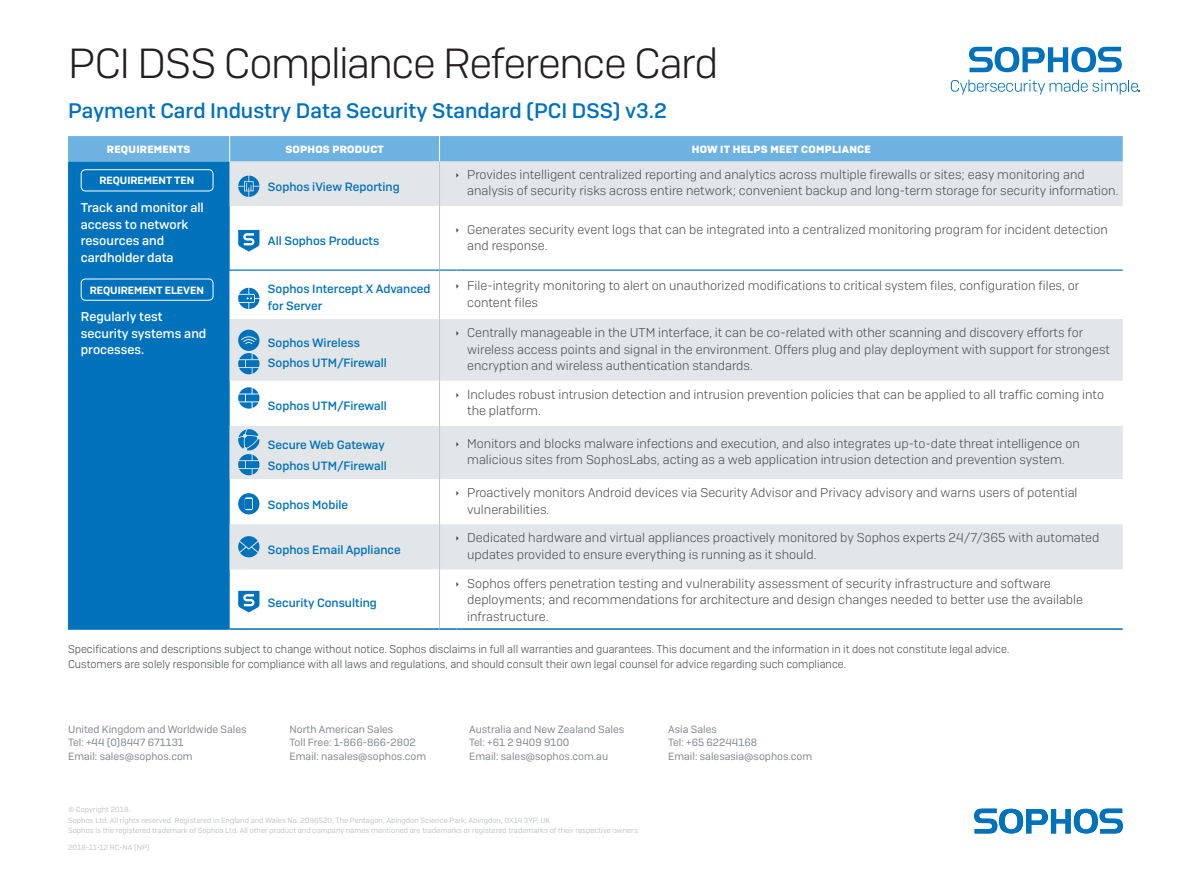
<style>
.page{position:relative;width:1191px;height:893px;background:#fff}
.page>*{position:absolute;margin:0;border:0;box-sizing:border-box;transform-origin:0 0}
.Title_3{font:300 42px "Sophos Sans";letter-spacing:-.035em;color:#231f20}
.Hyperlink{font:500 21px "Sophos Sans";color:#0072bc}
.t1{font:300 12.75px/16.5px "Sophos Sans";color:#4b4c4d}
.Table_Left_Column{font:500 12.75px/16.5px "Sophos Sans";color:#fff}
.Hyperlink_Body_Copy{font:500 12px/16.5px "Sophos Sans";color:#0072bc}
.Subheading_2{font:300 11.25px/15px "Sophos Sans";color:#43494d}
.t2{font:10.5px/13.5px "Sophos Sans";color:#81898e}
.Subhead{font:700 10.5px "Sophos Sans";letter-spacing:.025em;color:#fff}
.Table_Left_Column-2{font:600 10.5px "Sophos Sans";color:#fff}
.t3{font:7.5px/10.5px "Sophos Sans";color:#c2c6c9}
</style>
<div class="page">
<svg style="left:974px;top:809px;width:149px;height:24px"></svg>
<div style="left:68px;top:162px;width:162px;height:466px;background:#0072bc"></div>
<svg style="left:230px;top:162px;width:892px;height:407px;fill:#e3e6e8"></svg>
<svg style="left:230px;top:271px;width:892px;height:48px"></svg>
<svg style="left:68px;top:136px;width:1054px;height:26px;background:#71b3e2"></svg>
<hr style="left:230px;top:628px;width:209px;height:2px;background:#0072bc">
<svg style="left:439px;top:628px;width:17px;height:2px"></svg>
<hr style="left:456px;top:628px;width:666px;height:2px;background:#0072bc">
<hr style="left:439px;top:162px;width:1px;height:44px;background:#c2c6c9">
<hr style="left:439px;top:206px;width:1px;height:63px;background:#c2c6c9">
<hr style="left:439px;top:271px;width:1px;height:48px;background:#c2c6c9">
<hr style="left:439px;top:319px;width:1px;height:62px;background:#c2c6c9">
<hr style="left:439px;top:381px;width:1px;height:45px;background:#c2c6c9">
<hr style="left:439px;top:426px;width:1px;height:53px;background:#c2c6c9">
<hr style="left:439px;top:479px;width:1px;height:45px;background:#c2c6c9">
<hr style="left:439px;top:524px;width:1px;height:45px;background:#c2c6c9">
<hr style="left:439px;top:569px;width:1px;height:59px;background:#c2c6c9">
<hr style="left:230px;top:269px;width:209px;height:2px;background:#308ecd">
<svg style="left:439px;top:269px;width:17px;height:2px"></svg>
<hr style="left:456px;top:269px;width:666px;height:2px;background:#308ecd">
<hr style="left:68px;top:269px;width:162px;height:2px;background:#0072bc">
<hr style="left:68px;top:628px;width:162px;height:2px;background:#0072bc">
<div style="left:81px;top:170px;width:132px;height:21px;background:#0072bc;border-radius:4px"></div>
<div style="left:81px;top:169px;width:132px;height:22px;border:1px solid #fff;border-radius:4px"></div>
<div style="left:81px;top:279px;width:132px;height:21px;background:#0072bc;border-radius:4px"></div>
<div style="left:81px;top:279px;width:132px;height:22px;border:1px solid #fff;border-radius:4px"></div>
<svg style="left:969px;top:47px;width:152px;height:25px"></svg>
<svg style="left:950px;top:80px;width:190px;height:15px"></svg>
<svg style="left:238px;top:493px;width:21px;height:21px"></svg>
<svg style="left:238px;top:387px;width:21px;height:22px"></svg>
<svg style="left:238px;top:288px;width:21px;height:21px"></svg>
<svg style="left:238px;top:330px;width:21px;height:44px"></svg>
<svg style="left:238px;top:176px;width:21px;height:21px"></svg>
<svg style="left:238px;top:429px;width:21px;height:46px"></svg>
<svg style="left:238px;top:536px;width:21px;height:21px"></svg>
<svg style="left:238px;top:230px;width:21px;height:22px"></svg>
<svg style="left:238px;top:591px;width:21px;height:21px"></svg>
<svg style="left:456px;top:173px;width:3px;height:5px"></svg>
<svg style="left:456px;top:227px;width:3px;height:5px"></svg>
<svg style="left:456px;top:284px;width:3px;height:5px"></svg>
<svg style="left:456px;top:331px;width:3px;height:5px"></svg>
<svg style="left:456px;top:393px;width:3px;height:4px"></svg>
<svg style="left:456px;top:442px;width:3px;height:5px"></svg>
<svg style="left:456px;top:491px;width:3px;height:5px"></svg>
<svg style="left:456px;top:536px;width:3px;height:5px"></svg>
<p class="Title_3" style="left:68px;top:39px;width:652px">PCI DSS Compliance Reference Card</p>
<p class="Hyperlink" style="left:68px;top:98px;width:600px">Payment Card Industry Data Security Standard (PCI DSS) v3.2</p>
<p class="Subhead" style="left:107px;top:142px;width:85px">REQUIREMENTS</p>
<p class="Subhead" style="left:285px;top:142px;width:100px">SOPHOS PRODUCT</p>
<p class="Subhead" style="left:692px;top:142px;width:180px">HOW IT HELPS MEET COMPLIANCE</p>
<p class="Table_Left_Column-2" style="left:99px;top:174px;width:96px">REQUIREMENT TEN</p>
<p class="Table_Left_Column" style="left:81px;top:199px;width:125px">Track and monitor all access to network resources and cardholder data</p>
<p class="t1" style="left:467px;top:166px;width:652px">Provides intelligent centralized reporting and analytics across multiple firewalls or sites; easy monitoring and analysis of security risks across entire network; convenient backup and long-term storage for security information.</p>
<p class="Hyperlink_Body_Copy" style="left:268px;top:178px;width:133px">Sophos iView Reporting</p>
<p class="t1" style="left:467px;top:221px;width:642px">Generates security event logs that can be integrated into a centralized monitoring program for incident detection and response.</p>
<p class="Hyperlink_Body_Copy" style="left:268px;top:233px;width:113px">All Sophos Products</p>
<p class="Table_Left_Column-2" style="left:90px;top:283px;width:116px">REQUIREMENT ELEVEN</p>
<p class="Table_Left_Column" style="left:81px;top:309px;width:127px">Regularly test security systems and processes.</p>
<p class="Hyperlink_Body_Copy" style="left:268px;top:281px;width:164px">Sophos Intercept X Advanced for Server</p>
<p class="t1" style="left:467px;top:277px;width:613px">File-integrity monitoring to alert on unauthorized modifications to critical system files, configuration files, or content files</p>
<p class="Hyperlink_Body_Copy" style="left:268px;top:334px;width:93px">Sophos Wireless</p>
<p class="Hyperlink_Body_Copy" style="left:268px;top:355px;width:120px">Sophos UTM/Firewall</p>
<p class="t1" style="left:467px;top:324px;width:644px">Centrally manageable in the UTM interface, it can be co-related with other scanning and discovery efforts for wireless access points and signal in the environment. Offers plug and play deployment with support for strongest encryption and wireless authentication standards.</p>
<p class="Hyperlink_Body_Copy" style="left:268px;top:398px;width:120px">Sophos UTM/Firewall</p>
<p class="t1" style="left:467px;top:386px;width:638px">Includes robust intrusion detection and intrusion prevention policies that can be applied to all traffic coming into the platform.</p>
<p class="Hyperlink_Body_Copy" style="left:268px;top:437px;width:118px">Secure Web Gateway</p>
<p class="Hyperlink_Body_Copy" style="left:268px;top:457px;width:120px">Sophos UTM/Firewall</p>
<p class="t1" style="left:467px;top:435px;width:614px">Monitors and blocks malware infections and execution, and also integrates up-to-date threat intelligence on malicious sites from SophosLabs, acting as a web application intrusion detection and prevention system.</p>
<p class="Hyperlink_Body_Copy" style="left:268px;top:496px;width:82px">Sophos Mobile</p>
<p class="Hyperlink_Body_Copy" style="left:268px;top:541px;width:134px">Sophos Email Appliance</p>
<p class="t1" style="left:467px;top:484px;width:612px">Proactively monitors Android devices via Security Advisor and Privacy advisory and warns users of potential vulnerabilities.</p>
<p class="t1" style="left:467px;top:529px;width:634px">Dedicated hardware and virtual appliances proactively monitored by Sophos experts 24/7/365 with automated updates provided to ensure everything is running as it should.</p>
<p class="t1" style="left:467px;top:575px;width:617px">Sophos offers penetration testing and vulnerability assessment of security infrastructure and software deployments; and recommendations for architecture and design changes needed to better use the available infrastructure.</p>
<p class="Subheading_2" style="left:68px;top:642px;width:942px">Specifications and descriptions subject to change without notice. Sophos disclaims in full all warranties and guarantees. This document and the information in it does not constitute legal advice.<br>Customers are solely responsible for compliance with all laws and regulations, and should consult their own legal counsel for advice regarding such compliance.</p>
<p class="Hyperlink_Body_Copy" style="left:268px;top:595px;width:110px">Security Consulting</p>
<p class="t2" style="left:68px;top:722px;width:180px">United Kingdom and Worldwide Sales<br>Tel: +44 (0)8447 671131<br>Email: sales@sophos.com</p>
<p class="t2" style="left:289px;top:722px;width:138px">North American Sales<br>Toll Free: 1-866-866-2802<br>Email: nasales@sophos.com</p>
<p class="t2" style="left:469px;top:722px;width:157px">Australia and New Zealand Sales<br>Tel: +61 2 9409 9100<br>Email: sales@sophos.com.au</p>
<p class="t2" style="left:668px;top:722px;width:146px">Asia Sales<br>Tel: +65 62244168<br>Email: salesasia@sophos.com</p>
<p class="t3" style="left:68px;top:804px;width:573px">© Copyright 2018.<br>Sophos Ltd. All rights reserved. Registered in England and Wales No. 2096520, The Pentagon, Abingdon Science Park, Abingdon, OX14 3YP, UK<br>Sophos is the registered trademark of Sophos Ltd. All other product and company names mentioned are trademarks or registered trademarks of their respective owners.</p>
<p class="t3" style="left:68px;top:842px;width:83px">2018-11-12 RC-NA (NP)</p>
</div>
